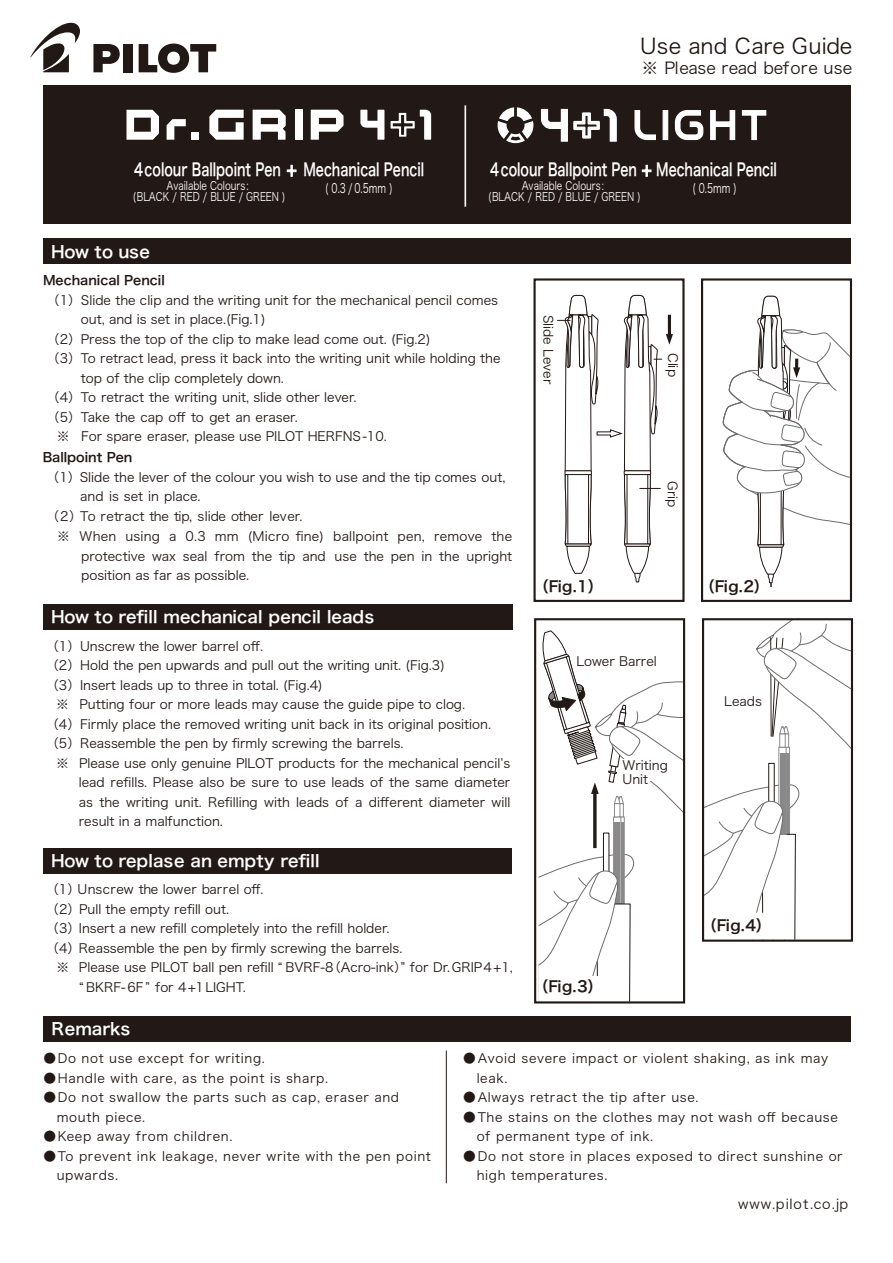
<style>
.page{position:relative;width:893px;height:1263px;background:#fff}
.page>*{position:absolute;margin:0;border:0;box-sizing:border-box;transform-origin:0 0}
.t1{font:21.3px "Hira Kaku Pro W3";letter-spacing:.005em;color:#221815}
.t2{font:17.4px "Hira Kaku Pro W6";color:#fff;scale:.73 1}
.t3{font:16.5px "Hira Kaku Pro W6";color:#fff}
.t4{font:16.2px "Hira Kaku Pro W3";letter-spacing:.015em;color:#221815}
.t5{font:15px "Hira Kaku Pro W6";letter-spacing:-.01em;color:#221815}
.t6{font:13.5px "Hira Kaku Pro W3";letter-spacing:.06em;color:#221815}
.t7{font:12.9px "Hira Kaku Pro W3";color:#fff;scale:.72 1}
.t8{font:12.75px/19.5px "Hira Kaku Pro W3";color:#221815}
.t9{font:12.75px/19.5px "Hira Kaku Pro W3";letter-spacing:.05em;color:#221815}
.t10{font:12.75px "Hira Kaku Pro W6";color:#221815}
.t11{font:11.55px/11.9px "Hira Kaku Pro W3";color:#fff;text-align:center;scale:.8 1}
</style>
<div class="page">
<svg style="left:538px;top:630px;width:144px;height:370px"></svg>
<div style="left:768px;top:763px;width:7px;height:72px;background:#fff;border:1px solid #221815"></div>
<svg style="left:786px;top:752px;width:4px;height:29px"></svg>
<div style="left:783px;top:753px;width:5px;height:81px;background:#898989"></div>
<div style="left:778px;top:747px;width:8px;height:88px;background:#fff;border:1px solid #898989"></div>
<svg style="left:756px;top:621px;width:94px;height:131px"></svg>
<svg style="left:779px;top:734px;width:6px;height:13px"></svg>
<div style="left:780px;top:753px;width:5px;height:81px;background:#898989"></div>
<svg style="left:705px;top:781px;width:95px;height:158px"></svg>
<div style="left:622px;top:759px;width:50px;height:22px;background:#fff"></div>
<div style="left:539px;top:976px;width:59px;height:25px;background:#fff"></div>
<div style="left:704px;top:913px;width:60px;height:26px;background:#fff"></div>
<div style="left:43px;top:239px;width:808px;height:25px;background:#221815"></div>
<div style="left:43px;top:604px;width:469px;height:26px;background:#221815"></div>
<div style="left:43px;top:848px;width:469px;height:26px;background:#221815"></div>
<div style="left:43px;top:1016px;width:808px;height:26px;background:#221815"></div>
<hr style="left:446px;top:1051px;width:1px;height:132px;background:#221815">
<div style="left:43px;top:85px;width:808px;height:139px;background:#221815"></div>
<div style="left:533px;top:278px;width:152px;height:324px;border:2px solid #221815"></div>
<div style="left:534px;top:618px;width:151px;height:385px;border:2px solid #221815"></div>
<div style="left:702px;top:618px;width:151px;height:324px;border:2px solid #221815"></div>
<svg style="left:93px;top:44px;width:27px;height:28px"></svg>
<div style="left:123px;top:44px;width:10px;height:28px;background:#221815"></div>
<svg style="left:139px;top:44px;width:77px;height:29px"></svg>
<svg style="left:30px;top:23px;width:50px;height:49px"></svg>
<hr style="left:464px;top:105px;width:2px;height:102px;background:#fff">
<svg style="left:286px;top:164px;width:11px;height:13px"></svg>
<svg style="left:167px;top:119px;width:19px;height:21px"></svg>
<div style="left:191px;top:132px;width:8px;height:8px;background:#fff"></div>
<svg style="left:209px;top:110px;width:35px;height:30px"></svg>
<div style="left:295px;top:110px;width:8px;height:30px;background:#fff"></div>
<svg style="left:126px;top:110px;width:33px;height:30px"></svg>
<svg style="left:253px;top:110px;width:33px;height:30px"></svg>
<svg style="left:311px;top:110px;width:32px;height:30px"></svg>
<svg style="left:391px;top:110px;width:40px;height:30px"></svg>
<svg style="left:360px;top:110px;width:24px;height:30px"></svg>
<svg style="left:497px;top:107px;width:37px;height:37px"></svg>
<svg style="left:540px;top:108px;width:311px;height:479px"></svg>
<h2 class="t2" style="left:134px;top:153px;width:203px">4colour Ballpoint Pen</h2>
<p class="t11" style="left:133px;top:178px;width:192px">Available Colours:<br>(BLACK / RED / BLUE / GREEN )</p>
<p class="t3" style="left:51px;top:236px;width:100px">How to use</p>
<h2 class="t2" style="left:303px;top:154px;width:167px">Mechanical Pencil</h2>
<p class="t7" style="left:325px;top:176px;width:95px">( 0.3 / 0.5mm )</p>
<h1 class="t1" style="left:640px;top:27px;width:214px">Use and Care Guide</h1>
<p class="t4" style="left:642px;top:53px;width:212px">※ Please read before use</p>
<h2 class="t2" style="left:490px;top:153px;width:203px">4colour Ballpoint Pen</h2>
<p class="t11" style="left:488px;top:178px;width:192px">Available Colours:<br>(BLACK / RED / BLUE / GREEN )</p>
<h2 class="t2" style="left:656px;top:154px;width:167px">Mechanical Pencil</h2>
<p class="t7" style="left:692px;top:176px;width:63px">( 0.5mm )</p>
<p class="t10" style="left:43px;top:269px;width:123px">Mechanical Pencil</p>
<p class="t8" style="left:47px;top:289px;width:453px">（1）Slide the clip and the writing unit for the mechanical pencil comes</p>
<p class="t8" style="left:81px;top:309px;width:186px">out, and is set in place.(Fig.1)</p>
<p class="t8" style="left:47px;top:328px;width:385px">（2）Press the top of the clip to make lead come out. (Fig.2)</p>
<p class="t8" style="left:47px;top:348px;width:455px">（3）To retract lead, press it back into the writing unit while holding the</p>
<p class="t8" style="left:81px;top:367px;width:205px">top of the clip completely down.</p>
<p class="t8" style="left:47px;top:387px;width:311px">（4）To retract the writing unit, slide other lever.</p>
<p class="t8" style="left:47px;top:406px;width:252px">（5）Take the cap off to get an eraser.</p>
<p class="t8" style="left:57px;top:426px;width:331px">※ For spare eraser, please use PILOT HERFNS-10.</p>
<p class="t10" style="left:43px;top:446px;width:91px">Ballpoint Pen</p>
<p class="t8" style="left:47px;top:466px;width:460px">（1）Slide the lever of the colour you wish to use and the tip comes out,</p>
<p class="t8" style="left:80px;top:486px;width:122px">and is set in place.</p>
<p class="t8" style="left:47px;top:505px;width:257px">（2）To retract the tip, slide other lever.</p>
<p class="t8" style="left:81px;top:526px;width:433px;text-align:justify;text-indent:-24px">※ When using a 0.3 mm (Micro fine) ballpoint pen, remove the protective wax seal from the tip and use the pen in the upright position as far as possible.</p>
<p class="t3" style="left:51px;top:602px;width:325px">How to refill mechanical pencil leads</p>
<p class="t8" style="left:46px;top:635px;width:400px">（1）Unscrew the lower barrel off.<br>（2）Hold the pen upwards and pull out the writing unit. (Fig.3)（3）Insert leads up to three in total. (Fig.4)</p>
<p class="t8" style="left:46px;top:693px;width:446px;text-indent:10px">※ Putting four or more leads may cause the guide pipe to clog.<br>（4）Firmly place the removed writing unit back in its original position.（5）Reassemble the pen by firmly screwing the barrels.</p>
<p class="t8" style="left:79px;top:752px;width:433px;text-align:justify;text-indent:-23px">※ Please use only genuine PILOT products for the mechanical pencilʼs lead refills. Please also be sure to use leads of the same diameter as the writing unit. Refilling with leads of a different diameter will result in a malfunction.</p>
<p class="t3" style="left:51px;top:846px;width:270px">How to replase an empty refill</p>
<p class="t8" style="left:46px;top:879px;width:219px">（1）Unscrew the lower barrel off.</p>
<p class="t8" style="left:46px;top:898px;width:184px">（2）Pull the empty refill out.</p>
<p class="t8" style="left:46px;top:918px;width:345px">（3）Insert a new refill completely into the refill holder.</p>
<p class="t8" style="left:46px;top:937px;width:358px">（4）Reassemble the pen by firmly screwing the barrels.</p>
<p class="t8" style="left:57px;top:957px;width:458px">※ Please use PILOT ball pen refill “ BVRF-8（Acro-ink）” for Dr.GRIP4+1,</p>
<p class="t8" style="left:79px;top:976px;width:168px">“ BKRF-6F” for 4+1 LIGHT.</p>
<p class="t3" style="left:51px;top:1014px;width:80px">Remarks</p>
<p class="t8" style="left:559px;top:315px;width:71px;rotate:90deg">Slide Lever</p>
<p class="t8" style="left:684px;top:353px;width:25px;rotate:90deg">Clip</p>
<p class="t8" style="left:683px;top:481px;width:28px;rotate:90deg">Grip</p>
<p class="t5" style="left:534px;top:573px;width:70px">（Fig.1）</p>
<p class="t5" style="left:700px;top:573px;width:70px">（Fig.2）</p>
<p class="t8" style="left:576px;top:650px;width:82px">Lower Barrel</p>
<p class="t8" style="left:622px;top:758px;width:47px;line-height:13.5px">Writing<br>Unit</p>
<p class="t8" style="left:724px;top:690px;width:39px">Leads</p>
<p class="t5" style="left:534px;top:973px;width:70px">（Fig.3）</p>
<p class="t5" style="left:702px;top:912px;width:70px">（Fig.4）</p>
<p class="t9" style="left:43px;top:1047px;width:223px">●Do not use except for writing.</p>
<p class="t9" style="left:43px;top:1067px;width:286px">●Handle with care, as the point is sharp.</p>
<p class="t9" style="left:43px;top:1086px;width:376px">●Do not swallow the parts such as cap, eraser and 　　mouth piece.</p>
<p class="t9" style="left:43px;top:1125px;width:190px">●Keep away from children.</p>
<p class="t9" style="left:43px;top:1145px;width:389px">●To prevent ink leakage, never write with the pen point　upwards.</p>
<p class="t9" style="left:463px;top:1047px;width:385px">●Avoid severe impact or violent shaking, as ink may 　　leak.</p>
<p class="t9" style="left:463px;top:1086px;width:237px">●Always retract the tip after use.</p>
<p class="t9" style="left:463px;top:1106px;width:376px">●The stains on the clothes may not wash off because　of permanent type of ink.</p>
<p class="t9" style="left:463px;top:1145px;width:381px">●Do not store in places exposed to direct sunshine or　high temperatures.</p>
<p class="t6" style="left:738px;top:1192px;width:112px">www.pilot.co.jp</p>
</div>
